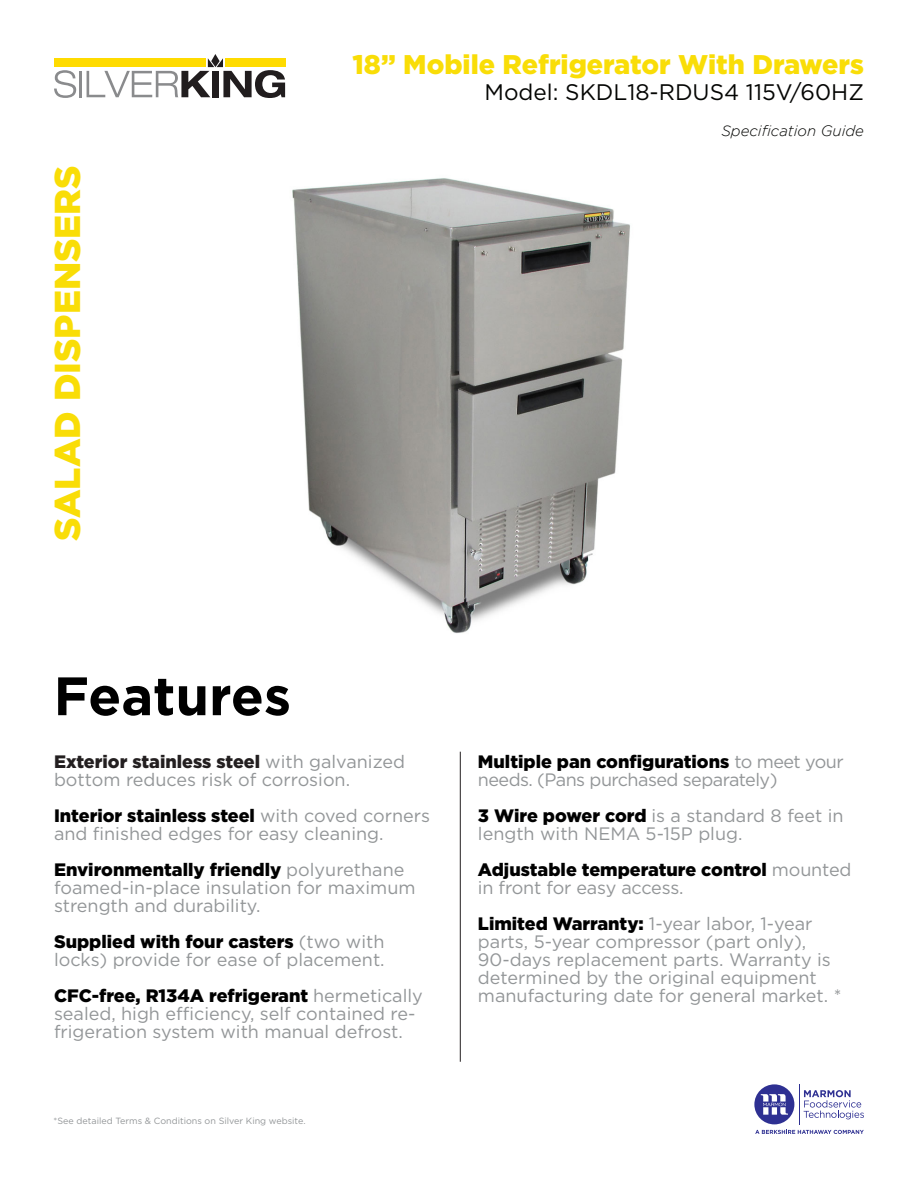
<style>
.page{position:relative;width:918px;height:1188px;background:#fff}
.page>*{position:absolute;margin:0;border:0;box-sizing:border-box;transform-origin:0 0}
.t1{font:700 54px "Gotham";color:#000}
.t2{font:900 36px "Gotham";color:#f9dd07}
.t3{font:900 27px "Gotham";color:#f9dd07}
.t4{font:22.5px "Gotham";color:#040503}
.t5{font:18px/18px "Gotham";color:#939698}
.t6{font:18px/18px "Gotham";letter-spacing:-.03em;color:#939698}
.t7{font:900 18px/18px "Gotham";color:#000}
.t8{font:italic 300 15px "Gotham";color:#040503}
.t9{font:9px "Gotham";color:#939698}
.s1{font-weight:900;color:#231f20}
.s2{font-weight:900;color:#000}
.s3{font-weight:400;color:#939698}
</style>
<div class="page">
<svg style="left:755px;top:1130px;width:109px;height:4px"></svg>
<hr style="left:799px;top:1084px;width:1px;height:40px;background:#2e3092">
<svg style="left:804px;top:1090px;width:60px;height:29px"></svg>
<svg style="left:754px;top:1084px;width:40px;height:40px"></svg>
<svg style="left:54px;top:70px;width:22px;height:28px"></svg>
<hr style="left:79px;top:71px;width:3px;height:26px;background:#8a8b8d">
<svg style="left:87px;top:54px;width:198px;height:44px"></svg>
<div style="left:54px;top:58px;width:152px;height:9px;background:#ffdb00"></div>
<div style="left:225px;top:58px;width:60px;height:9px;background:#ffdb00"></div>
<hr style="left:460px;top:752px;width:1px;height:310px;background:#231f20">
<img style="left:292px;top:178px;width:338px;height:456px">
<p class="t2" style="left:47px;top:541px;width:377px;rotate:-90deg">SALAD DISPENSERS</p>
<p class="t3" style="left:353px;top:49px;width:513px">18” Mobile Refrigerator With Drawers</p>
<p class="t4" style="left:485px;top:78px;width:381px">Model: SKDL18-RDUS4 115V/60HZ</p>
<p class="t8" style="left:721px;top:122px;width:144px">Specification Guide</p>
<p class="t1" style="left:54px;top:660px;width:239px">Features</p>
<p class="t5" style="left:54px;top:753px;width:353px"><span class="s1">Exterior stainless steel</span> with galvanized bottom reduces risk of corrosion.</p>
<p class="t5" style="left:54px;top:807px;width:378px"><span class="s2">Interior stainless steel</span> with coved corners and finished edges for easy cleaning.</p>
<p class="t5" style="left:54px;top:861px;width:363px"><span class="s2">Environmentally friendly</span> polyurethane foamed-in-place insulation for maximum strength and durability.</p>
<p class="t5" style="left:54px;top:933px;width:332px"><span class="s2">Supplied with four casters</span> (two with locks) provide for ease of placement.</p>
<p class="t5" style="left:54px;top:987px;width:370px"><span class="s2">CFC-free, R134A refrigerant</span> hermetically sealed, high efficiency, self contained re&shy;frigeration system with manual defrost.</p>
<p class="t9" style="left:54px;top:1115px;width:253px">*See detailed Terms &amp; Conditions on Silver King website.</p>
<p class="t6" style="left:478px;top:753px;width:367px"><span class="s2">Multiple pan configurations</span> to meet your needs. (Pans purchased separately)</p>
<p class="t5" style="left:478px;top:807px;width:367px"><span class="s2">3 Wire power cord</span> is a standard 8 feet in length with NEMA 5-15P plug.</p>
<p class="t7" style="left:478px;top:861px;width:375px">Adjustable temperature control <span class="s3">mounted in front for easy access.</span></p>
<p class="t5" style="left:478px;top:915px;width:365px"><span class="s2">Limited Warranty:</span> 1-year labor, 1-year parts, 5-year compressor (part only), 90-days replacement parts. Warranty is determined by the original equipment manufacturing date for general market. *</p>
</div>
